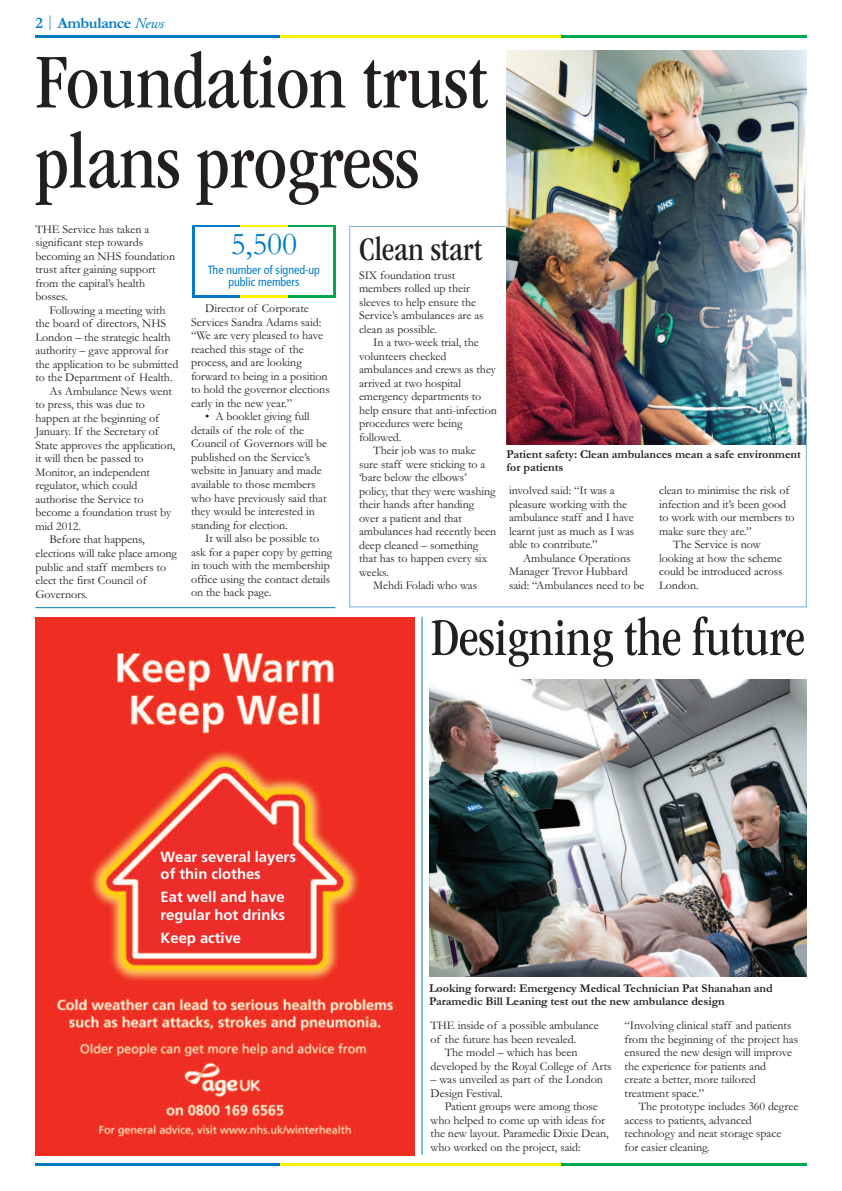
<style>
.page{position:relative;width:842px;height:1191px;background:#fff}
.page>*{position:absolute;margin:0;border:0;box-sizing:border-box;transform-origin:0 0}
.t1{font:condensed 80px/80px "ITC Garamond Std";letter-spacing:-.005em;color:#231f20}
.t2{font:condensed 54.3px "ITC Garamond Std";letter-spacing:-.005em;color:#231f20}
.t3{font:condensed 34px "ITC Garamond Std";letter-spacing:-.005em;color:#231f20}
.t4{font:32px "Garamond";color:#007bc3}
.t5{font:700 16px "Garamond";letter-spacing:-.025em;color:#007bc3}
.t6{font:700 14.8px/17.4px "Frutiger";color:#fff}
.t7{font:12px/13.5px "Garamond";letter-spacing:-.005em;color:#231f20}
.t8{font:700 12px/13.5px "Garamond";letter-spacing:-.005em;color:#231f20}
.t9{font:condensed 12px/12px "Frutiger LT Std";letter-spacing:-.005em;color:#007bc3;text-align:center}
.s1{font-weight:400}
.s2{font-family:"Adobe Garamond";font-weight:400;font-style:italic;font-size:15px}
</style>
<div class="page">
<hr style="left:35px;top:35px;width:246px;height:3px;background:#007bc3">
<hr style="left:281px;top:35px;width:280px;height:3px;background:#fff101">
<hr style="left:561px;top:35px;width:245px;height:3px;background:#00a851">
<hr style="left:35px;top:1162px;width:246px;height:3px;background:#007bc3">
<hr style="left:281px;top:1162px;width:280px;height:3px;background:#fff101">
<hr style="left:561px;top:1162px;width:245px;height:3px;background:#00a851">
<img style="left:35px;top:617px;width:379px;height:538px">
<img style="left:430px;top:679px;width:376px;height:297px">
<img style="left:507px;top:50px;width:299px;height:394px">
<div style="left:192px;top:225px;width:48px;height:73px;background:#007bc3"></div>
<svg style="left:240px;top:225px;width:48px;height:73px"></svg>
<svg style="left:288px;top:225px;width:47px;height:73px"></svg>
<div style="left:195px;top:228px;width:137px;height:67px;background:#fff"></div>
<hr style="left:35px;top:607px;width:300px;height:1px;background:#007bc3">
<hr style="left:422px;top:617px;width:1px;height:537px;background:#007bc3">
<h3 class="t5" style="left:35px;top:13px;width:130px">2 <span class="s1">|</span> Ambulance <span class="s2">News</span></h3>
<h1 class="t1" style="left:35px;top:48px;width:454px">Foundation trust plans progress</h1>
<p class="t7" style="left:35px;top:222px;width:141px">THE Service has taken a significant step towards becoming an NHS foundation trust after gaining support from the capital’s health bosses.</p>
<p class="t7" style="left:50px;top:303px;width:117px">Following a meeting with</p>
<p class="t7" style="left:35px;top:316px;width:132px">the board of directors, NHS</p>
<p class="t7" style="left:35px;top:330px;width:137px">London – the strategic health</p>
<p class="t7" style="left:35px;top:343px;width:134px">authority – gave approval for</p>
<p class="t7" style="left:35px;top:357px;width:144px">the application to be submitted</p>
<p class="t7" style="left:35px;top:370px;width:139px">to the Department of Health.</p>
<p class="t7" style="left:50px;top:384px;width:124px">As Ambulance News went</p>
<p class="t7" style="left:35px;top:397px;width:111px">to press, this was due to</p>
<p class="t7" style="left:35px;top:411px;width:125px">happen at the beginning of</p>
<p class="t7" style="left:35px;top:424px;width:125px">January. If the Secretary of</p>
<p class="t7" style="left:35px;top:438px;width:141px">State approves the application,</p>
<p class="t7" style="left:35px;top:451px;width:110px">it will then be passed to</p>
<p class="t7" style="left:35px;top:465px;width:116px">Monitor, an independent</p>
<p class="t7" style="left:35px;top:478px;width:104px">regulator, which could</p>
<p class="t7" style="left:35px;top:492px;width:110px">authorise the Service to</p>
<p class="t7" style="left:35px;top:505px;width:137px">become a foundation trust by</p>
<p class="t7" style="left:35px;top:519px;width:47px">mid 2012.</p>
<p class="t7" style="left:50px;top:532px;width:97px">Before that happens,</p>
<p class="t7" style="left:35px;top:546px;width:143px">elections will take place among</p>
<p class="t7" style="left:35px;top:559px;width:132px">public and staff members to</p>
<p class="t7" style="left:35px;top:573px;width:113px">elect the first Council of</p>
<p class="t7" style="left:35px;top:586px;width:54px">Governors.</p>
<h3 class="t4" style="left:231px;top:224px;width:68px">5,500</h3>
<p class="t9" style="left:208px;top:264px;width:114px">The number of signed-up public members</p>
<p class="t7" style="left:191px;top:301px;width:140px;text-indent:14px">Director of Corporate<br>Services Sandra Adams said: “We are very pleased to have reached this stage of the process, and are looking forward to being in a position to hold the governor elections early in the new year.”</p>
<p class="t7" style="left:191px;top:409px;width:138px;text-indent:14px">• A booklet giving full details of the role of the<br>Council of Governors will be published on the Service’s website in January and made available to those members who have previously said that they would be interested in standing for election.</p>
<p class="t7" style="left:191px;top:531px;width:143px;text-indent:14px">It will also be possible to ask for a paper copy by getting in touch with the membership office using the contact details on the back page.</p>
<h3 class="t3" style="left:359px;top:236px;width:125px">Clean start</h3>
<p class="t7" style="left:359px;top:268px;width:126px">SIX foundation trust members rolled up their sleeves to help ensure the<br>Service’s ambulances are as clean as possible.</p>
<p class="t7" style="left:373px;top:335px;width:107px">In a two-week trial, the</p>
<p class="t7" style="left:359px;top:349px;width:89px">volunteers checked</p>
<p class="t7" style="left:359px;top:362px;width:138px">ambulances and crews as they</p>
<p class="t7" style="left:359px;top:376px;width:104px">arrived at two hospital</p>
<p class="t7" style="left:359px;top:389px;width:124px">emergency departments to</p>
<p class="t7" style="left:359px;top:403px;width:139px">help ensure that anti-infection</p>
<p class="t7" style="left:359px;top:416px;width:105px">procedures were being</p>
<p class="t7" style="left:359px;top:430px;width:44px">followed.</p>
<p class="t7" style="left:373px;top:443px;width:104px">Their job was to make</p>
<p class="t7" style="left:359px;top:457px;width:128px">sure staff were sticking to a</p>
<p class="t7" style="left:359px;top:470px;width:109px">‘bare below the elbows’</p>
<p class="t7" style="left:359px;top:484px;width:138px">policy, that they were washing</p>
<p class="t7" style="left:359px;top:497px;width:117px">their hands after handing</p>
<p class="t7" style="left:359px;top:511px;width:104px">over a patient and that</p>
<p class="t7" style="left:359px;top:524px;width:139px">ambulances had recently been</p>
<p class="t7" style="left:359px;top:538px;width:121px">deep cleaned – something</p>
<p class="t7" style="left:359px;top:551px;width:130px">that has to happen every six</p>
<p class="t7" style="left:359px;top:565px;width:31px">weeks.</p>
<p class="t7" style="left:373px;top:578px;width:105px">Mehdi Foladi who was</p>
<p class="t8" style="left:507px;top:447px;width:296px">Patient safety: Clean ambulances mean a safe environment for patients</p>
<p class="t7" style="left:509px;top:483px;width:127px">involved said: “It was a pleasure working with the ambulance staff and I have learnt just as much as I was able to contribute.”</p>
<p class="t7" style="left:509px;top:551px;width:137px;text-indent:14px">Ambulance Operations<br>Manager Trevor Hubbard said: “Ambulances need to be</p>
<p class="t7" style="left:659px;top:483px;width:132px">clean to minimise the risk of</p>
<p class="t7" style="left:659px;top:497px;width:129px">infection and it’s been good</p>
<p class="t7" style="left:659px;top:510px;width:137px">to work with our members to</p>
<p class="t7" style="left:659px;top:524px;width:94px">make sure they are.”</p>
<p class="t7" style="left:673px;top:537px;width:89px">The Service is now</p>
<p class="t7" style="left:659px;top:551px;width:125px">looking at how the scheme</p>
<p class="t7" style="left:659px;top:564px;width:125px">could be introduced across</p>
<p class="t7" style="left:659px;top:578px;width:41px">London.</p>
<p class="t6" style="left:161px;top:849px;width:137px">Wear several layers of thin clothes</p>
<p class="t6" style="left:161px;top:889px;width:126px">Eat well and have regular hot drinks</p>
<p class="t6" style="left:161px;top:930px;width:82px">Keep active</p>
<h2 class="t2" style="left:431px;top:617px;width:376px">Designing the future</h2>
<p class="t8" style="left:429px;top:980px;width:345px">Looking forward: Emergency Medical Technician Pat Shanahan and<br>Paramedic Bill Leaning test out the new ambulance design</p>
<p class="t7" style="left:431px;top:1018px;width:170px">THE inside of a possible ambulance</p>
<p class="t7" style="left:431px;top:1032px;width:147px">of the future has been revealed.</p>
<p class="t7" style="left:445px;top:1045px;width:134px">The model – which has been</p>
<p class="t7" style="left:431px;top:1059px;width:183px">developed by the Royal College of Arts</p>
<p class="t7" style="left:431px;top:1072px;width:174px">– was unveiled as part of the London<br>Design Festival.</p>
<p class="t7" style="left:431px;top:1099px;width:180px;text-indent:14px">Patient groups were among those who helped to come up with ideas for the new layout. Paramedic Dixie Dean, who worked on the project, said:</p>
<p class="t7" style="left:624px;top:1018px;width:175px">“Involving clinical staff and patients from the beginning of the project has ensured the new design will improve the experience for patients and<br>create a better, more tailored treatment space.”</p>
<p class="t7" style="left:624px;top:1099px;width:175px;text-indent:14px">The prototype includes 360 degree access to patients, advanced technology and neat storage space<br>for easier cleaning.</p>
</div>
